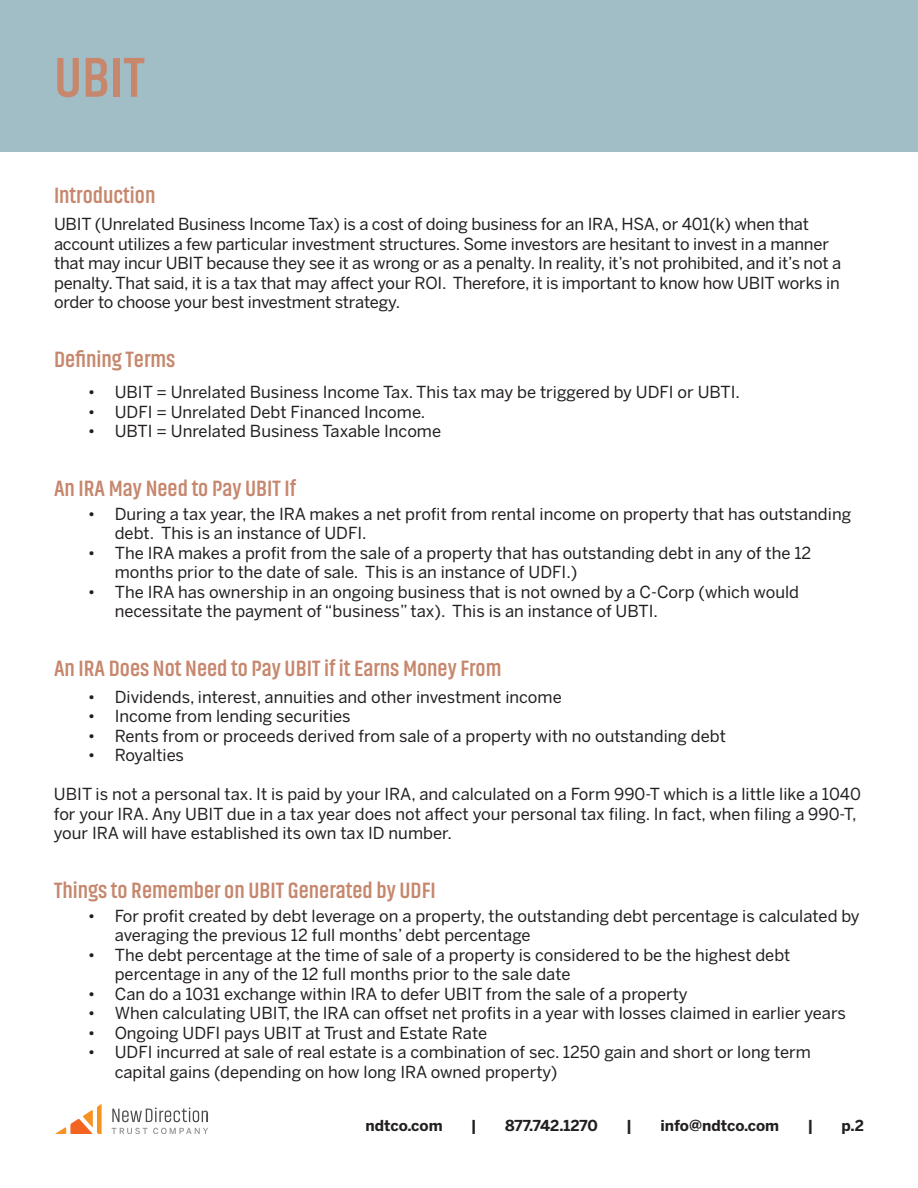
<style>
.page{position:relative;width:918px;height:1188px;background:#fff}
.page>*{position:absolute;margin:0;border:0;box-sizing:border-box;transform-origin:0 0}
.t1{font:700 57px "Akhand";color:#c6876d}
.t2{font:700 22.5px "Akhand";color:#c6876d}
.t3{font:16.5px/19.5px "Benton Sans";color:#231f20}
.t4{font:700 15px "Benton Sans";color:#231f20}
</style>
<div class="page">
<div style="left:0;top:0;width:918px;height:151px;background:#a1bec7"></div>
<svg style="left:112px;top:1107px;width:96px;height:15px"></svg>
<svg style="left:55px;top:1104px;width:47px;height:30px"></svg>
<svg style="left:112px;top:1128px;width:96px;height:6px"></svg>
<p class="t1" style="left:54px;top:47px;width:92px">UBIT</p>
<p class="t2" style="left:54px;top:184px;width:103px">Introduction</p>
<p class="t3" style="left:54px;top:214px;width:789px">UBIT (Unrelated Business Income Tax) is a cost of doing business for an IRA, HSA, or 401(k) when that account utilizes a few particular investment structures. Some investors are hesitant to invest in a manner that may incur UBIT because they see it as wrong or as a penalty. In reality, it’s not prohibited, and it’s not a penalty. That said, it is a tax that may affect your ROI. Therefore, it is important to know how UBIT works in order to choose your best investment strategy.</p>
<p class="t2" style="left:54px;top:347px;width:123px">Defining Terms</p>
<p class="t3" style="left:88px;top:382px;width:654px">• UBIT = Unrelated Business Income Tax. This tax may be triggered by UDFI or UBTI.</p>
<p class="t3" style="left:88px;top:402px;width:339px">• UDFI = Unrelated Debt Financed Income.</p>
<p class="t3" style="left:88px;top:421px;width:355px">• UBTI = Unrelated Business Taxable Income</p>
<p class="t2" style="left:54px;top:476px;width:244px">An IRA May Need to Pay UBIT If</p>
<p class="t3" style="left:115px;top:504px;width:738px;text-indent:-27px">• During a tax year, the IRA makes a net profit from rental income on property that has outstanding debt. This is an instance of UDFI.</p>
<p class="t3" style="left:115px;top:543px;width:698px;text-indent:-27px">• The IRA makes a profit from the sale of a property that has outstanding debt in any of the 12 months prior to the date of sale. This is an instance of UDFI.)</p>
<p class="t3" style="left:115px;top:582px;width:686px;text-indent:-27px">• The IRA has ownership in an ongoing business that is not owned by a C-Corp (which would necessitate the payment of “business” tax). This is an instance of UBTI.</p>
<p class="t2" style="left:54px;top:656px;width:449px">An IRA Does Not Need to Pay UBIT if it Earns Money From</p>
<p class="t3" style="left:88px;top:687px;width:476px">• Dividends, interest, annuities and other investment income</p>
<p class="t3" style="left:88px;top:706px;width:264px">• Income from lending securities</p>
<p class="t3" style="left:88px;top:726px;width:640px">• Rents from or proceeds derived from sale of a property with no outstanding debt</p>
<p class="t3" style="left:88px;top:745px;width:98px">• Royalties</p>
<p class="t3" style="left:54px;top:784px;width:809px">UBIT is not a personal tax. It is paid by your IRA, and calculated on a Form 990-T which is a little like a 1040 for your IRA. Any UBIT due in a tax year does not affect your personal tax filing. In fact, when filing a 990-T, your IRA will have established its own tax ID number.</p>
<p class="t2" style="left:54px;top:878px;width:383px">Things to Remember on UBIT Generated by UDFI</p>
<p class="t3" style="left:115px;top:906px;width:747px;text-indent:-27px">• For profit created by debt leverage on a property, the outstanding debt percentage is calculated by averaging the previous 12 full months’ debt percentage</p>
<p class="t3" style="left:115px;top:945px;width:677px;text-indent:-27px">• The debt percentage at the time of sale of a property is considered to be the highest debt percentage in any of the 12 full months prior to the sale date</p>
<p class="t3" style="left:88px;top:984px;width:601px">• Can do a 1031 exchange within IRA to defer UBIT from the sale of a property</p>
<p class="t3" style="left:88px;top:1003px;width:760px">• When calculating UBIT, the IRA can offset net profits in a year with losses claimed in earlier years</p>
<p class="t3" style="left:88px;top:1023px;width:401px">• Ongoing UDFI pays UBIT at Trust and Estate Rate</p>
<p class="t3" style="left:115px;top:1042px;width:698px;text-indent:-27px">• UDFI incurred at sale of real estate is a combination of sec. 1250 gain and short or long term capital gains (depending on how long IRA owned property)</p>
<p class="t4" style="left:366px;top:1116px;width:79px">ndtco.com</p>
<p class="t4" style="left:471px;top:1116px;width:7px">|</p>
<p class="t4" style="left:505px;top:1116px;width:94px">877.742.1270</p>
<p class="t4" style="left:626px;top:1116px;width:7px">|</p>
<p class="t4" style="left:660px;top:1116px;width:120px">info@ndtco.com</p>
<p class="t4" style="left:807px;top:1116px;width:7px">|</p>
<p class="t4" style="left:842px;top:1116px;width:24px">p.2</p>
</div>
